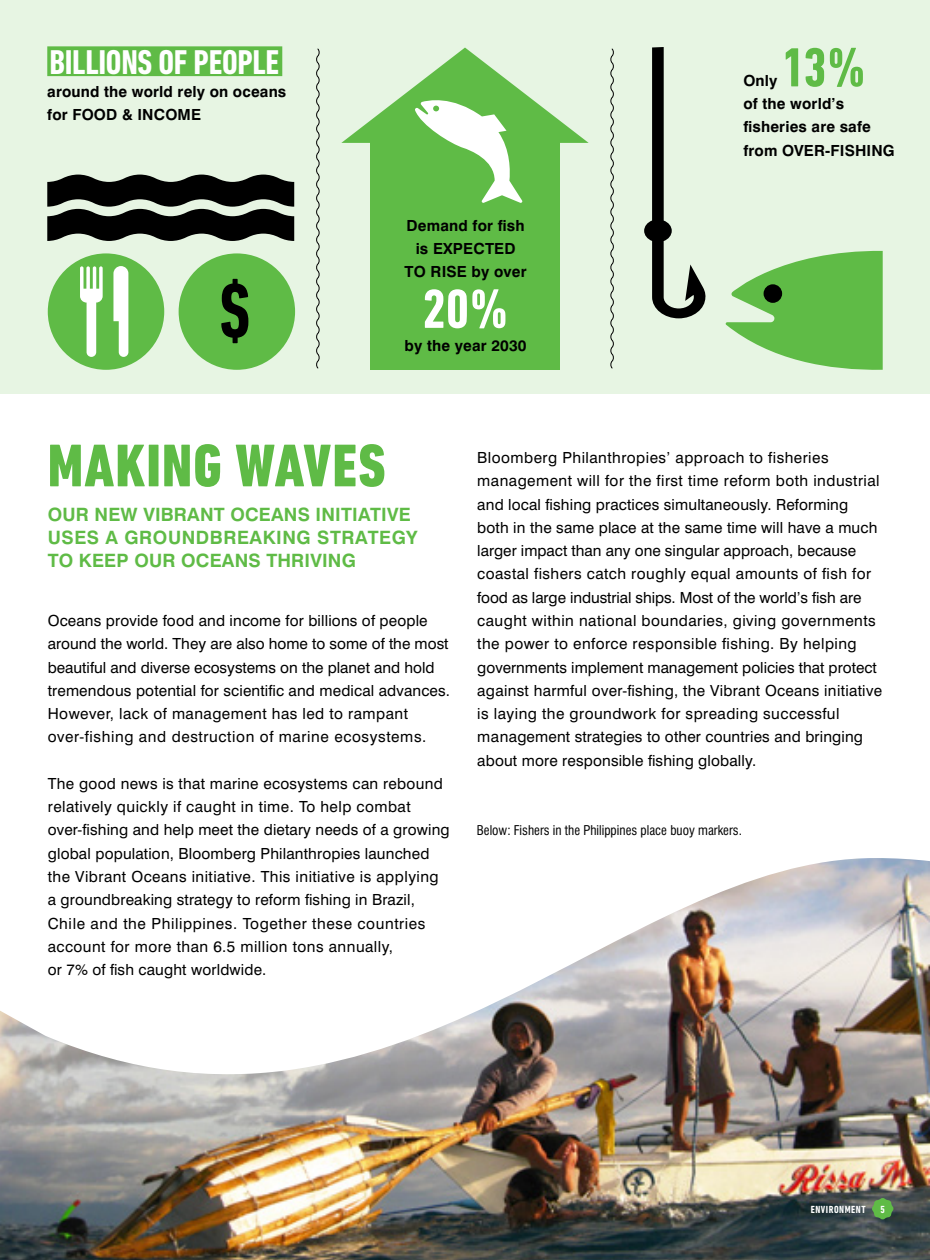
<style>
.page{position:relative;width:930px;height:1260px;background:#fff}
.page>*{position:absolute;margin:0;border:0;box-sizing:border-box;transform-origin:0 0}
.t1{font:700 condensed 78.05px "DIN Next LT Pro";color:#000}
.t2{font:800 condensed 61.25px "DIN Next LT Pro";letter-spacing:.02em;color:#5fbb46}
.t3{font:700 condensed 56px "DIN Next LT Pro";color:#5fbb46}
.t4{font:700 condensed 56px "DIN Next LT Pro";color:#fff}
.t5{font:700 condensed 35px "DIN Next LT Pro";letter-spacing:-.01em;color:#fff}
.t6{font:700 18.38px "Swiss 721 BT";letter-spacing:.01em;color:#5fbb46}
.t7{font:15.4px/23.3px "Swiss 721 BT";letter-spacing:.01em;color:#000}
.t8{font:700 15.4px/23.1px "Swiss 721 BT";letter-spacing:.01em;color:#000}
.t9{font:condensed 13.12px "Swiss 721 BT";color:#000}
.t10{font:700 condensed 10.5px "DIN Next LT Pro";color:#fff}
</style>
<div class="page">
<div style="left:0;top:0;width:929px;height:393px;background:#e7f5e3"></div>
<img style="left:0;top:858px;width:929px;height:402px">
<div style="left:48px;top:253px;width:116px;height:117px;background:#5fbb46;border-radius:50%"></div>
<svg style="left:80px;top:266px;width:23px;height:91px"></svg>
<svg style="left:113px;top:266px;width:15px;height:91px"></svg>
<div style="left:178px;top:253px;width:117px;height:117px;background:#5fbb46;border-radius:50%"></div>
<svg style="left:47px;top:175px;width:247px;height:66px"></svg>
<div style="left:370px;top:128px;width:189px;height:242px;background:#5fbb46"></div>
<svg style="left:341px;top:48px;width:247px;height:155px"></svg>
<svg style="left:316px;top:48px;width:4px;height:321px"></svg>
<svg style="left:610px;top:48px;width:4px;height:321px"></svg>
<svg style="left:725px;top:250px;width:157px;height:120px"></svg>
<div style="left:763px;top:284px;width:19px;height:19px;background:#000;border-radius:50%"></div>
<svg style="left:644px;top:47px;width:61px;height:271px"></svg>
<div style="left:47px;top:46px;width:235px;height:30px;background:#5fbb46"></div>
<svg style="left:871px;top:1198px;width:22px;height:21px"></svg>
<h3 class="t5" style="left:50px;top:42px;width:231px">BILLIONS OF PEOPLE</h3>
<p class="t8" style="left:47px;top:79px;width:240px">around the world rely on oceans for FOOD &amp; INCOME</p>
<h1 class="t1" style="left:219px;top:266px;width:34px">$</h1>
<p class="t8" style="left:404px;top:214px;width:123px;text-align:center">Demand for fish is EXPECTED<br>TO RISE by over</p>
<h3 class="t4" style="left:422px;top:277px;width:88px">20%</h3>
<p class="t8" style="left:404px;top:334px;width:123px">by the year 2030</p>
<h3 class="t3" style="left:782px;top:36px;width:85px">13%</h3>
<p class="t8" style="left:743px;top:92px;width:129px">of the world’s fisheries are safe from over</p>
<p class="t8" style="left:743px;top:69px;width:36px">Only</p>
<p class="t8" style="left:825px;top:138px;width:14px">-fishi</p>
<p class="t8" style="left:871px;top:138px;width:22px">ng</p>
<h2 class="t2" style="left:48px;top:430px;width:339px">MAKING WAVES</h2>
<p class="t6" style="left:48px;top:503px;width:119px">Our new Vibra</p>
<p class="t6" style="left:200px;top:503px;width:59px">nt Ocea</p>
<p class="t6" style="left:284px;top:503px;width:62px">ns Initiative</p>
<p class="t6" style="left:48px;top:526px;width:27px">uses</p>
<p class="t6" style="left:105px;top:526px;width:34px">a gro</p>
<p class="t6" style="left:168px;top:526px;width:56px">undbrea</p>
<p class="t6" style="left:263px;top:526px;width:68px">king strateg</p>
<p class="t6" style="left:406px;top:526px;width:13px">y</p>
<p class="t6" style="left:48px;top:549px;width:57px">to keep</p>
<p class="t6" style="left:134px;top:549px;width:61px">our ocea</p>
<p class="t6" style="left:234px;top:549px;width:43px">ns thrivi</p>
<p class="t6" style="left:328px;top:549px;width:27px">ng</p>
<p class="t7" style="left:48px;top:609px;width:403px">Oceans provide food and income for billions of people around the world. They are also home to some of the most beautiful and diverse ecosystems on the planet and hold tremendous potential for scientific and medical advances.<br>However, lack of management has led to rampant over-fishing and destruction of marine ecosystems.</p>
<p class="t7" style="left:48px;top:772px;width:403px">The good news is that marine ecosystems can rebound relatively quickly if caught in time. To help combat over-fishing and help meet the dietary needs of a growing global population, Bloomberg Philanthropies launched the Vibrant Oceans initiative. This initiative is applying a groundbreaking strategy to reform fishing in Brazil, Chile and the Philippines. Together these countries account for more than 6.5 million tons annually,<br>or 7% of fish caught worldwide.</p>
<p class="t7" style="left:477px;top:446px;width:406px">Bloomberg Philanthropies’ approach to fisheries management will for the first time reform both industrial and local fishing practices simultaneously. Reforming both in the same place at the same time will have a much larger impact than any one singular approach, because coastal fishers catch roughly equal amounts of fish for food as large industrial ships. Most of the world’s fish are caught within national boundaries, giving governments the power to enforce responsible fishing. By helping governments implement management policies that protect against harmful over-fishing, the Vibrant Oceans initiative is laying the groundwork for spreading successful management strategies to other countries and bringing about more responsible fishing globally.</p>
<p class="t9" style="left:476px;top:823px;width:266px">Below: Fishers in the Philippines place buoy markers.</p>
<p class="t10" style="left:810px;top:1203px;width:6px">ENVI</p>
<p class="t10" style="left:828px;top:1203px;width:33px">RONMENT</p>
<p class="t10" style="left:880px;top:1203px;width:6px">5</p>
</div>
